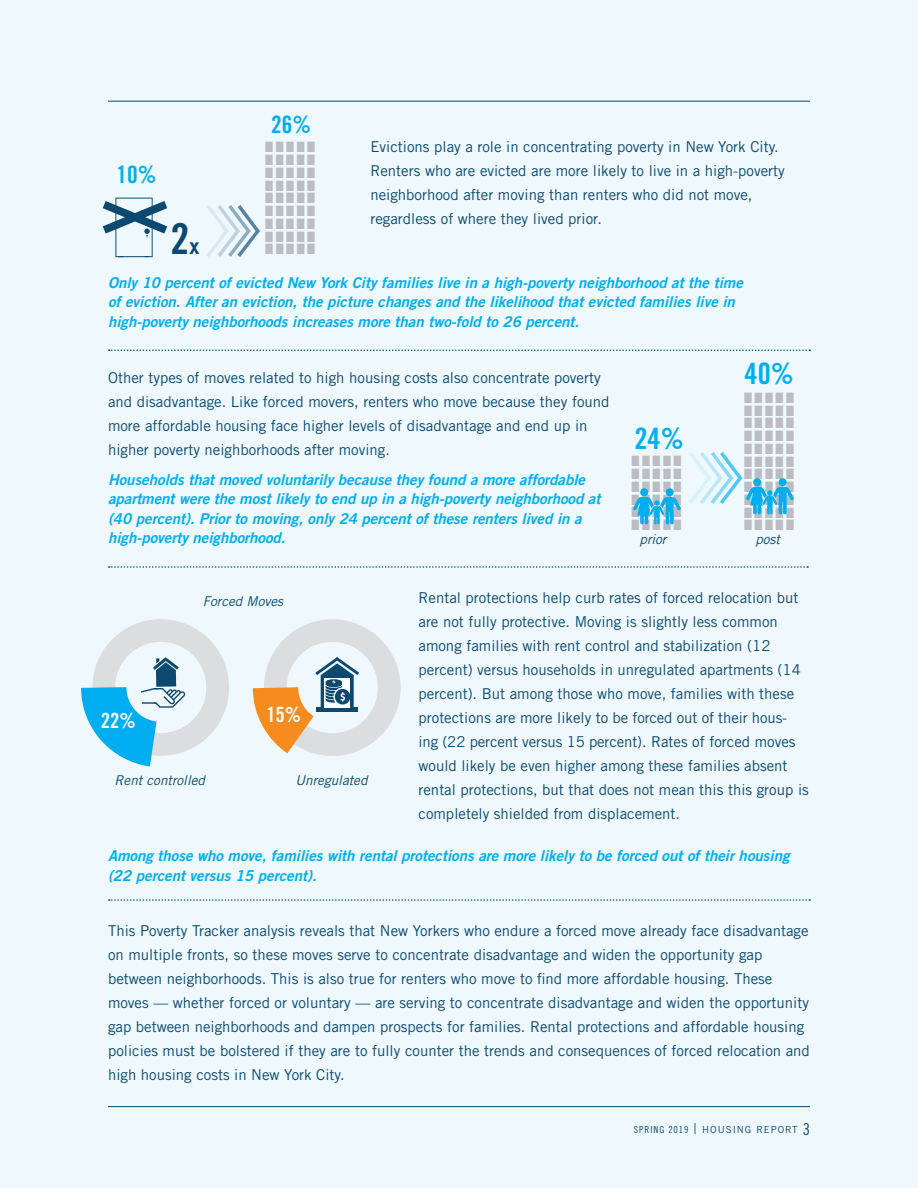
<style>
.page{position:relative;width:918px;height:1188px;background:#eef8fd}
.page>*{position:absolute;margin:0;border:0;box-sizing:border-box;transform-origin:0 0}
.Body{font:42.6px "Trade Gothic LT Std Bd Cn 20";color:#0c496f}
.Body-2{font:29.55px "Trade Gothic LT Std Bd Cn 20";color:#00aeef}
.Body-3{font:24px "Trade Gothic LT Std Bd Cn 20";color:#00aeef}
.Body-4{font:21px "Trade Gothic LT Std Bd Cn 20";color:#fff}
.Body-5{font:15px/24px "Trade Gothic LT Std";color:#0c496f}
.Body-6{font:15px/19.5px "Trade Gothic LT Std Bd 2 Obl";color:#00aeef}
.t1{font:15px "Zapf Dingbats ITC";color:#bcbdc0;scale:.7 1}
.Body-7{font:italic 13.5px "Trade Gothic LT Std";color:#0c496f}
.t2{font:9.75px "Trade Gothic LT Std";letter-spacing:.1em;color:#0c496f}
.s1{font-family:"Trade Gothic LT Std Bd 2";font-size:22.5px}
.s2{font-family:"Trade Gothic LT Std Cn 18"}
.s3{font-weight:300;font-size:15px}
.s4{font-family:"Trade Gothic LT Std Cn 18";font-size:16.5px}
</style>
<div class="page">
<svg style="left:109px;top:350px;width:701px;height:1px"></svg>
<svg style="left:109px;top:566px;width:699px;height:2px"></svg>
<svg style="left:109px;top:899px;width:701px;height:2px"></svg>
<svg style="left:103px;top:198px;width:64px;height:59px"></svg>
<hr style="left:118px;top:256px;width:31px;height:1px;background:#0c496f">
<hr style="left:108px;top:1106px;width:702px;height:1px;background:#0c496f">
<hr style="left:108px;top:101px;width:702px;height:1px;background:#0c496f">
<div style="left:640px;top:488px;width:8px;height:8px;background:#00aeef;border-radius:50%"></div>
<div style="left:666px;top:488px;width:8px;height:8px;background:#00aeef;border-radius:50%"></div>
<svg style="left:633px;top:497px;width:48px;height:28px"></svg>
<div style="left:92px;top:619px;width:137px;height:137px;border:23px solid #dcdddf;border-radius:50%"></div>
<svg style="left:207px;top:205px;width:53px;height:52px"></svg>
<svg style="left:689px;top:452px;width:105px;height:62px"></svg>
<svg style="left:81px;top:642px;width:123px;height:125px"></svg>
<div style="left:264px;top:619px;width:137px;height:137px;border:23px solid #dcdddf;border-radius:50%"></div>
<svg style="left:252px;top:642px;width:112px;height:114px"></svg>
<p class="Body-3" style="left:117px;top:160px;width:41px">10%</p>
<p class="Body" style="left:171px;top:213px;width:30px">2<span class="s1">x</span></p>
<p class="Body-3" style="left:271px;top:110px;width:41px">26%</p>
<p class="t1" style="left:265px;top:140px;width:73px">■ ■ ■ ■ ■</p>
<p class="t1" style="left:265px;top:153px;width:73px">■ ■ ■ ■ ■</p>
<p class="t1" style="left:265px;top:166px;width:73px">■ ■ ■ ■ ■</p>
<p class="t1" style="left:265px;top:178px;width:73px">■ ■ ■ ■ ■</p>
<p class="t1" style="left:265px;top:191px;width:73px">■ ■ ■ ■ ■</p>
<p class="t1" style="left:265px;top:204px;width:73px">■ ■ ■ ■ ■</p>
<p class="t1" style="left:265px;top:217px;width:73px">■ ■ ■ ■ ■</p>
<p class="t1" style="left:265px;top:229px;width:73px">■ ■ ■ ■ ■</p>
<p class="t1" style="left:265px;top:242px;width:73px">■ ■ ■ ■ ■</p>
<p class="Body-5" style="left:370px;top:134px;width:416px">Evictions play a role in concentrating poverty in New York City.<br>Renters who are evicted are more likely to live in a high-poverty neighborhood after moving than renters who did not move, regardless of where they lived prior.</p>
<p class="Body-6" style="left:108px;top:273px;width:636px">Only 10 percent of evicted New York City families live in a high-poverty neighborhood at the time of eviction. After an eviction, the picture changes and the likelihood that evicted families live in high-poverty neighborhoods increases more than two-fold to 26 percent.</p>
<p class="Body-5" style="left:108px;top:366px;width:503px">Other types of moves related to high housing costs also concentrate poverty and disadvantage. Like forced movers, renters who move because they found more affordable housing face higher levels of disadvantage and end up in higher poverty neighborhoods after moving.</p>
<p class="Body-6" style="left:108px;top:470px;width:494px">Households that moved voluntarily because they found a more affordable apartment were the most likely to end up in a high-poverty neighborhood at (40 percent). Prior to moving, only 24 percent of these renters lived in a high-poverty neighborhood.</p>
<p class="Body-2" style="left:635px;top:421px;width:51px">24%</p>
<p class="t1" style="left:632px;top:454px;width:73px">■ ■ ■ ■ ■</p>
<p class="t1" style="left:632px;top:467px;width:73px">■ ■ ■ ■ ■</p>
<p class="t1" style="left:632px;top:480px;width:73px">■ ■ ■ ■ ■</p>
<p class="t1" style="left:632px;top:492px;width:73px">■ ■ ■ ■ ■</p>
<p class="t1" style="left:632px;top:505px;width:73px">■ ■ ■ ■ ■</p>
<p class="t1" style="left:632px;top:518px;width:73px">■ ■ ■ ■ ■</p>
<p class="Body-2" style="left:745px;top:355px;width:51px">40%</p>
<p class="t1" style="left:744px;top:391px;width:73px">■ ■ ■ ■ ■</p>
<p class="t1" style="left:744px;top:403px;width:73px">■ ■ ■ ■ ■</p>
<p class="t1" style="left:744px;top:416px;width:73px">■ ■ ■ ■ ■</p>
<p class="t1" style="left:744px;top:429px;width:73px">■ ■ ■ ■ ■</p>
<p class="t1" style="left:744px;top:442px;width:73px">■ ■ ■ ■ ■</p>
<p class="t1" style="left:744px;top:454px;width:73px">■ ■ ■ ■ ■</p>
<p class="t1" style="left:744px;top:467px;width:73px">■ ■ ■ ■ ■</p>
<p class="t1" style="left:744px;top:480px;width:73px">■ ■ ■ ■ ■</p>
<p class="t1" style="left:744px;top:493px;width:73px">■ ■ ■ ■ ■</p>
<p class="t1" style="left:744px;top:505px;width:73px">■ ■ ■ ■ ■</p>
<p class="t1" style="left:744px;top:518px;width:73px">■ ■ ■ ■ ■</p>
<p class="Body-7" style="left:639px;top:531px;width:28px">prior</p>
<p class="Body-7" style="left:755px;top:531px;width:26px">post</p>
<p class="Body-7" style="left:203px;top:593px;width:82px">Forced Moves</p>
<p class="Body-4" style="left:101px;top:707px;width:36px">22%</p>
<p class="Body-4" style="left:266px;top:701px;width:36px">15%</p>
<p class="Body-7" style="left:115px;top:772px;width:92px">Rent controlled</p>
<p class="Body-7" style="left:296px;top:772px;width:74px">Unregulated</p>
<p class="Body-5" style="left:418px;top:585px;width:392px">Rental protections help curb rates of forced relocation but are not fully protective. Moving is slightly less common among families with rent control and stabilization (12 percent) versus households in unregulated apartments (14 percent). But among those who move, families with these protections are more likely to be forced out of their hous&shy;ing (22 percent versus 15 percent). Rates of forced moves would likely be even higher among these families absent rental protections, but that does not mean this this group is completely shielded from displacement.</p>
<p class="Body-6" style="left:108px;top:846px;width:683px">Among those who move, families with rental protections are more likely to be forced out of their housing (22 percent versus 15 percent).</p>
<p class="Body-5" style="left:108px;top:919px;width:703px">This Poverty Tracker analysis reveals that New Yorkers who endure a forced move already face disadvantage on multiple fronts, so these moves serve to concentrate disadvantage and widen the opportunity gap between neighborhoods. This is also true for renters who move to find more affordable housing. These moves — whether forced or voluntary — are serving to concentrate disadvantage and widen the opportunity gap between neighborhoods and dampen prospects for families. Rental protections and affordable housing policies must be bolstered if they are to fully counter the trends and consequences of forced relocation and high housing costs in New York City.</p>
<p class="t2" style="left:634px;top:1123px;width:178px"><span class="s2">SPRING 2019</span> <span class="s3">|</span> HOUSING REPORT <span class="s4">3</span></p>
</div>
